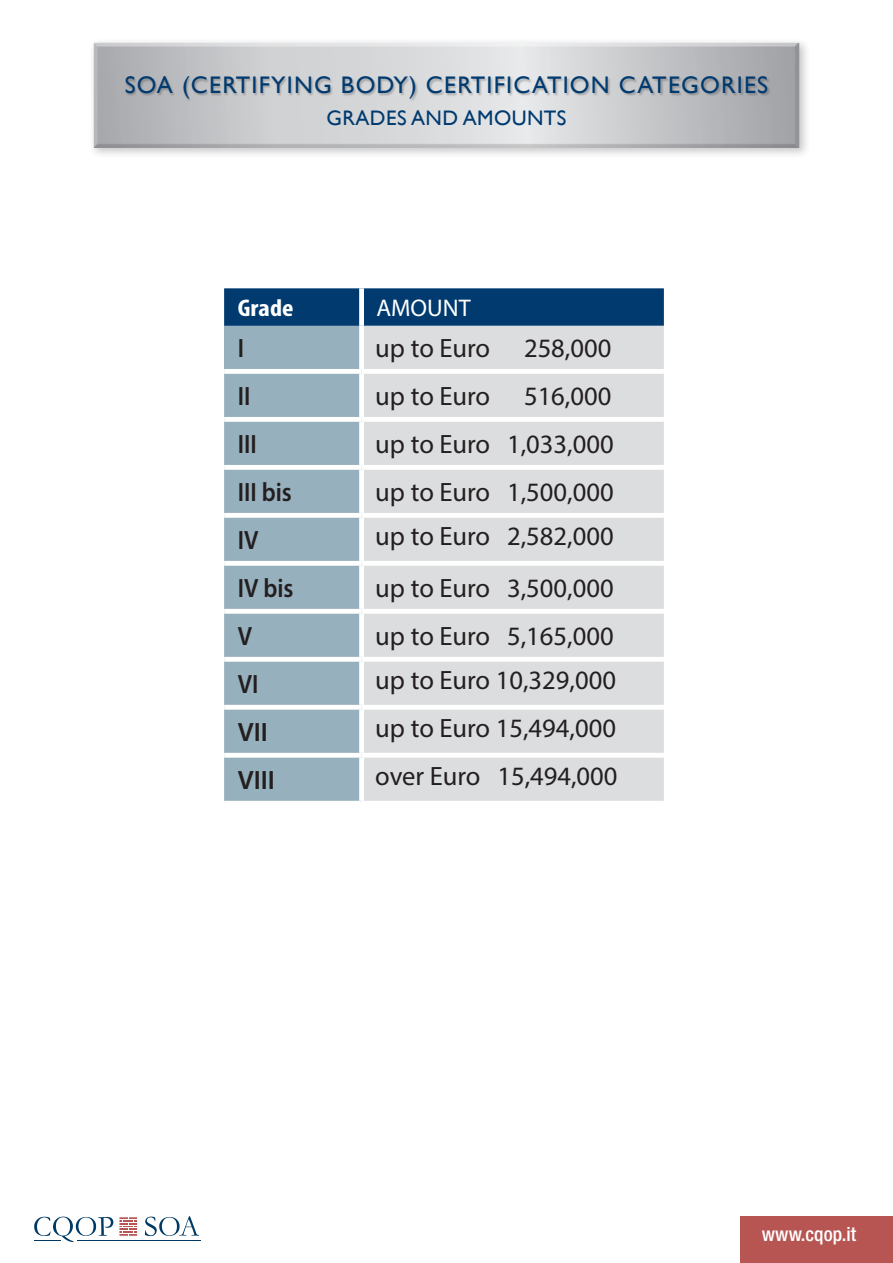
<style>
.page{position:relative;width:893px;height:1263px;background:#fff}
.page>*{position:absolute;margin:0;border:0;box-sizing:border-box;transform-origin:0 0}
.t1{font:26.55px "Myriad Pro";color:#231f20}
.t2{font:600 26.55px "Myriad Pro";color:#231f20;scale:.9 1}
.t3{font:600 26.55px "Myriad Pro";color:#231f20}
.t4{font:24.15px "Myriad Pro";color:#fff}
.t5{font:700 condensed 24.15px "Myriad Pro";color:#fff;scale:1.12 1}
.t6{font:24px "Gill Sans";letter-spacing:.05em;color:#003a6f}
.t7{font:21px "Gill Sans";letter-spacing:.02em;color:#003a6f}
.t8{font:500 condensed 19.5px "Helvetica Neue LT Std";color:#fff}
</style>
<div class="page">
<div style="left:88px;top:37px;width:723px;height:122px;background:#231f20;opacity:.25"></div>
<div style="left:91px;top:41px;width:709px;height:108px;background:#231f20;opacity:.24"></div>
<div style="left:741px;top:1216px;width:152px;height:47px;background:#b75553"></div>
<div style="left:224px;top:288px;width:440px;height:38px;background:#003a6f"></div>
<div style="left:224px;top:326px;width:138px;height:45px;background:#97b0bd"></div>
<div style="left:364px;top:326px;width:300px;height:475px;background:#dcdddf"></div>
<div style="left:224px;top:374px;width:135px;height:427px;background:#97b0bd"></div>
<div style="left:224px;top:369px;width:138px;height:5px;background:#fff"></div>
<div style="left:362px;top:369px;width:302px;height:5px;background:#fff"></div>
<div style="left:224px;top:417px;width:138px;height:5px;background:#fff"></div>
<div style="left:362px;top:417px;width:302px;height:5px;background:#fff"></div>
<div style="left:224px;top:465px;width:138px;height:5px;background:#fff"></div>
<div style="left:362px;top:465px;width:302px;height:5px;background:#fff"></div>
<div style="left:224px;top:513px;width:138px;height:5px;background:#fff"></div>
<div style="left:362px;top:513px;width:302px;height:5px;background:#fff"></div>
<div style="left:224px;top:561px;width:138px;height:5px;background:#fff"></div>
<div style="left:362px;top:561px;width:302px;height:5px;background:#fff"></div>
<div style="left:224px;top:609px;width:138px;height:5px;background:#fff"></div>
<div style="left:362px;top:609px;width:302px;height:5px;background:#fff"></div>
<div style="left:224px;top:657px;width:138px;height:5px;background:#fff"></div>
<div style="left:362px;top:657px;width:302px;height:5px;background:#fff"></div>
<div style="left:224px;top:705px;width:138px;height:5px;background:#fff"></div>
<div style="left:362px;top:705px;width:302px;height:5px;background:#fff"></div>
<div style="left:224px;top:753px;width:138px;height:5px;background:#fff"></div>
<div style="left:362px;top:753px;width:302px;height:5px;background:#fff"></div>
<div style="left:359px;top:288px;width:5px;height:38px;background:#fff"></div>
<div style="left:359px;top:326px;width:5px;height:43px;background:#fff"></div>
<div style="left:125px;top:77px;width:645px;height:25px;background:#231f20;opacity:.29"></div>
<svg style="left:34px;top:1216px;width:79px;height:26px"></svg>
<svg style="left:145px;top:1216px;width:54px;height:20px"></svg>
<hr style="left:77px;top:1240px;width:123px;height:1px;background:#003a64">
<svg style="left:120px;top:1218px;width:16px;height:15px"></svg>
<div style="left:118px;top:1216px;width:20px;height:20px;border:1px solid #fff"></div>
<p class="t6" style="left:125px;top:71px;width:645px">SOA (CERTIFYING BODY) CERTIFICATION CATEGORIES</p>
<p class="t7" style="left:326px;top:106px;width:242px">GRADES AND AMOUNTS</p>
<p class="t5" style="left:238px;top:293px;width:51px">Grade</p>
<p class="t4" style="left:376px;top:293px;width:96px">AMOUNT</p>
<p class="t2" style="left:238px;top:332px;width:9px">I</p>
<p class="t1" style="left:375px;top:332px;width:116px">up to Euro</p>
<p class="t1" style="left:524px;top:332px;width:89px">258,000</p>
<p class="t2" style="left:238px;top:379px;width:16px">II</p>
<p class="t1" style="left:375px;top:380px;width:116px">up to Euro</p>
<p class="t1" style="left:524px;top:380px;width:89px">516,000</p>
<p class="t2" style="left:238px;top:427px;width:23px">III</p>
<p class="t1" style="left:375px;top:428px;width:240px">up to Euro 1,033,000</p>
<p class="t2" style="left:238px;top:475px;width:62px">III bis</p>
<p class="t1" style="left:375px;top:476px;width:240px">up to Euro 1,500,000</p>
<p class="t2" style="left:238px;top:523px;width:25px">IV</p>
<p class="t1" style="left:375px;top:520px;width:240px">up to Euro 2,582,000</p>
<p class="t2" style="left:238px;top:571px;width:63px">IV bis</p>
<p class="t1" style="left:375px;top:572px;width:240px">up to Euro 3,500,000</p>
<p class="t2" style="left:238px;top:619px;width:17px">V</p>
<p class="t1" style="left:375px;top:620px;width:240px">up to Euro 5,165,000</p>
<p class="t2" style="left:238px;top:667px;width:25px">VI</p>
<p class="t1" style="left:375px;top:664px;width:242px">up to Euro 10,329,000</p>
<p class="t3" style="left:238px;top:715px;width:32px">VII</p>
<p class="t1" style="left:375px;top:712px;width:242px">up to Euro 15,494,000</p>
<p class="t3" style="left:238px;top:763px;width:39px">VIII</p>
<p class="t1" style="left:375px;top:759px;width:244px">over Euro 15,494,000</p>
<p class="t8" style="left:762px;top:1223px;width:96px">www.cqop.it</p>
</div>
